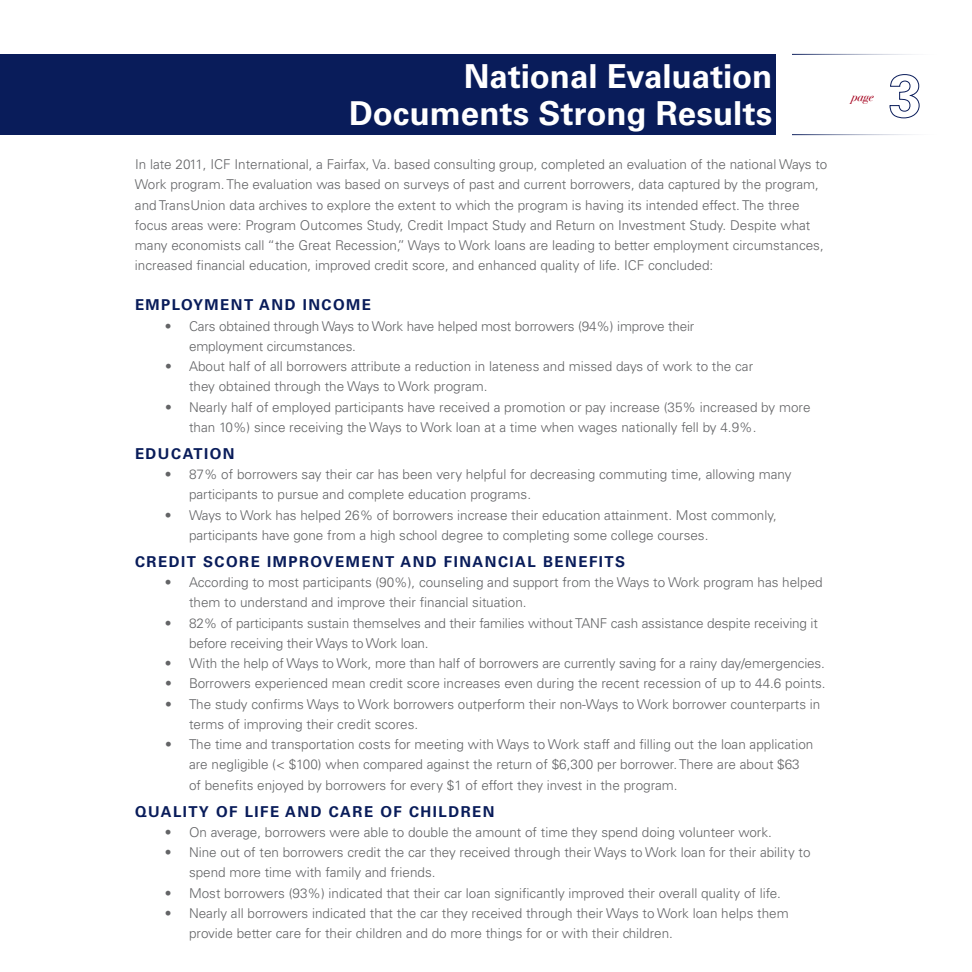
<style>
.page{position:relative;width:972px;height:972px;background:#fff}
.page>*{position:absolute;margin:0;border:0;box-sizing:border-box;transform-origin:0 0}
.t1{font:700 33px/37.5px "Univers LT Std";color:#fff;text-align:right}
.t2{font:700 15px "Univers";letter-spacing:.1em;color:#091c5a}
.t3{font:300 13.5px/20.2px "Univers";color:#636466}
.t4{font:12px "Bodoni Svty Two ITCTT Book Ita";color:#a4001d}
</style>
<div class="page">
<div style="left:0;top:54px;width:776px;height:81px;background:#091c5a"></div>
<svg style="left:890px;top:74px;width:30px;height:44px"></svg>
<hr style="left:792px;top:134px;width:156px;height:1px;background:#091c5a">
<hr style="left:792px;top:54px;width:156px;height:1px;background:#091c5a">
<h1 class="t1" style="left:349px;top:58px;width:425px">National Evaluation<br>Documents Strong Results</h1>
<p class="t3" style="left:135px;top:154px;width:694px">In late 2011, ICF International, a Fairfax, Va. based consulting group, completed an evaluation of the national Ways to Work program. The evaluation was based on surveys of past and current borrowers, data captured by the program, and TransUnion data archives to explore the extent to which the program is having its intended effect. The three focus areas were: Program Outcomes Study, Credit Impact Study and Return on Investment Study. Despite what many economists call “the Great Recession,” Ways to Work loans are leading to better employment circumstances, increased financial education, improved credit score, and enhanced quality of life. ICF concluded:</p>
<p class="t2" style="left:135px;top:296px;width:238px">EMPLOYMENT AND INCOME</p>
<p class="t3" style="left:189px;top:316px;width:507px;text-indent:-24px">• Cars obtained through Ways to Work have helped most borrowers (94%) improve their employment circumstances.</p>
<p class="t3" style="left:189px;top:356px;width:566px;text-indent:-24px">• About half of all borrowers attribute a reduction in lateness and missed days of work to the car they obtained through the Ways to Work program.</p>
<p class="t3" style="left:189px;top:397px;width:623px;text-indent:-24px">• Nearly half of employed participants have received a promotion or pay increase (35% increased by more than 10%) since receiving the Ways to Work loan at a time when wages nationally fell by 4.9%.</p>
<p class="t2" style="left:135px;top:445px;width:101px">EDUCATION</p>
<p class="t3" style="left:189px;top:464px;width:604px;text-indent:-24px">• 87% of borrowers say their car has been very helpful for decreasing commuting time, allowing many participants to pursue and complete education programs.</p>
<p class="t3" style="left:189px;top:505px;width:589px;text-indent:-24px">• Ways to Work has helped 26% of borrowers increase their education attainment. Most commonly, participants have gone from a high school degree to completing some college courses.</p>
<p class="t2" style="left:135px;top:553px;width:492px">CREDIT SCORE IMPROVEMENT AND FINANCIAL BENEFITS</p>
<p class="t3" style="left:189px;top:572px;width:635px;text-indent:-24px">• According to most participants (90%), counseling and support from the Ways to Work program has helped them to understand and improve their financial situation.</p>
<p class="t3" style="left:189px;top:613px;width:630px;text-indent:-24px">• 82% of participants sustain themselves and their families withoutTANF cash assistance despite receiving it before receiving their Ways to Work loan.</p>
<p class="t3" style="left:165px;top:653px;width:661px">• With the help of Ways to Work, more than half of borrowers are currently saving for a rainy day/emergencies.</p>
<p class="t3" style="left:165px;top:673px;width:662px">• Borrowers experienced mean credit score increases even during the recent recession of up to 44.6 points.</p>
<p class="t3" style="left:189px;top:694px;width:633px;text-indent:-24px">• The study confirms Ways to Work borrowers outperform their non-Ways to Work borrower counterparts in terms of improving their credit scores.</p>
<p class="t3" style="left:189px;top:734px;width:626px;text-indent:-24px">• The time and transportation costs for meeting with Ways to Work staff and filling out the loan application are negligible (&lt; $100) when compared against the return of $6,300 per borrower. There are about $63 of benefits enjoyed by borrowers for every $1 of effort they invest in the program.</p>
<p class="t2" style="left:135px;top:803px;width:361px">QUALITY OF LIFE AND CARE OF CHILDREN</p>
<p class="t3" style="left:165px;top:822px;width:608px">• On average, borrowers were able to double the amount of time they spend doing volunteer work.</p>
<p class="t3" style="left:189px;top:842px;width:623px;text-indent:-24px">• Nine out of ten borrowers credit the car they received through their Ways to Work loan for their ability to spend more time with family and friends.</p>
<p class="t3" style="left:165px;top:883px;width:618px">• Most borrowers (93%) indicated that their car loan significantly improved their overall quality of life.</p>
<p class="t3" style="left:189px;top:903px;width:601px;text-indent:-24px">• Nearly all borrowers indicated that the car they received through their Ways to Work loan helps them provide better care for their children and do more things for or with their children.</p>
<p class="t4" style="left:851px;top:87px;width:23px">page</p>
</div>
